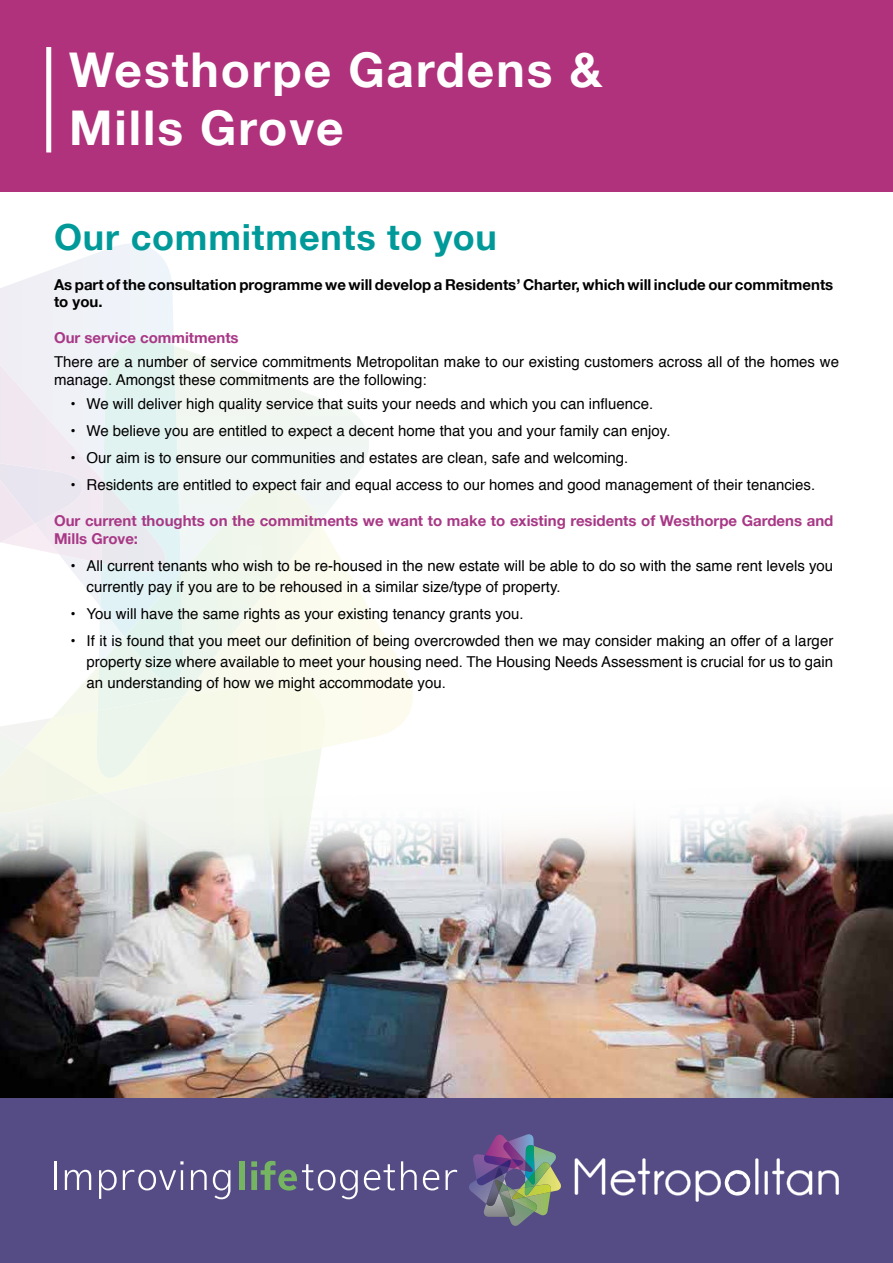
<style>
.page{position:relative;width:893px;height:1263px;background:#fff}
.page>*{position:absolute;margin:0;border:0;box-sizing:border-box;transform-origin:0 0}
.t1{font:700 47.85px/57.4px "Helvetica 75";letter-spacing:.04em;color:#fff}
.t2{font:700 36px "Helvetica 75";letter-spacing:.02em;color:#00999a}
.t3{font:15px/20.9px "Helvetica";color:#000}
.t4{font:700 15px/18px "Helvetica 75";color:#a83886}
.t5{font:700 15px/17.7px "Helvetica 75";color:#000}
</style>
<div class="page">
<div style="left:0;top:0;width:893px;height:192px;background:#b0317c"></div>
<div style="left:0;top:1097px;width:893px;height:166px;background:#554c85"></div>
<div style="left:46px;top:47px;width:5px;height:105px;background:#fff"></div>
<svg style="left:575px;top:1158px;width:30px;height:37px"></svg>
<hr style="left:755px;top:1158px;width:4px;height:37px;background:#a6a2bf;border-radius:2px">
<hr style="left:755px;top:1158px;width:3px;height:37px;background:#fff">
<svg style="left:764px;top:1171px;width:4px;height:24px"></svg>
<hr style="left:765px;top:1171px;width:3px;height:24px;background:#fff">
<svg style="left:772px;top:1158px;width:40px;height:37px"></svg>
<svg style="left:818px;top:1170px;width:21px;height:25px"></svg>
<svg style="left:611px;top:1158px;width:139px;height:44px"></svg>
<img style="left:550px;top:1178px;width:11px;height:14px">
<img style="left:469px;top:1180px;width:14px;height:21px">
<img style="left:483px;top:1185px;width:16px;height:32px">
<img style="left:486px;top:1185px;width:13px;height:21px">
<img style="left:509px;top:1215px;width:21px;height:11px">
<img style="left:499px;top:1199px;width:17px;height:18px">
<img style="left:534px;top:1146px;width:23px;height:36px">
<img style="left:535px;top:1162px;width:15px;height:22px">
<img style="left:486px;top:1134px;width:21px;height:20px">
<img style="left:473px;top:1154px;width:29px;height:25px">
<img style="left:477px;top:1165px;width:17px;height:20px">
<img style="left:483px;top:1155px;width:19px;height:13px">
<img style="left:510px;top:1134px;width:24px;height:11px">
<img style="left:526px;top:1145px;width:8px;height:14px">
<img style="left:502px;top:1141px;width:24px;height:18px">
<img style="left:513px;top:1197px;width:37px;height:18px">
<img style="left:535px;top:1184px;width:16px;height:13px">
<img style="left:508px;top:1189px;width:30px;height:22px">
<svg style="left:494px;top:1159px;width:41px;height:40px"></svg>
<hr style="left:54px;top:1161px;width:2px;height:29px;background:#fff">
<svg style="left:65px;top:1170px;width:26px;height:20px"></svg>
<svg style="left:99px;top:1170px;width:18px;height:29px"></svg>
<svg style="left:123px;top:1170px;width:53px;height:20px"></svg>
<svg style="left:180px;top:1161px;width:4px;height:3px"></svg>
<hr style="left:181px;top:1170px;width:2px;height:20px;background:#fff">
<svg style="left:191px;top:1170px;width:16px;height:20px"></svg>
<svg style="left:213px;top:1170px;width:17px;height:29px"></svg>
<div style="left:240px;top:1161px;width:5px;height:29px;background:#75b561"></div>
<svg style="left:251px;top:1161px;width:107px;height:38px"></svg>
<svg style="left:364px;top:1164px;width:31px;height:26px"></svg>
<svg style="left:401px;top:1161px;width:16px;height:29px"></svg>
<svg style="left:423px;top:1170px;width:16px;height:20px"></svg>
<svg style="left:446px;top:1170px;width:11px;height:20px"></svg>
<img style="left:98px;top:487px;width:222px;height:194px">
<img style="left:100px;top:339px;width:81px;height:298px">
<img style="left:124px;top:573px;width:60px;height:108px">
<div style="left:0;top:350px;width:103px;height:213px;background:#f0eef5"></div>
<img style="left:101px;top:480px;width:71px;height:91px">
<div style="left:0;top:463px;width:92px;height:61px;background:#eae6f0"></div>
<div style="left:0;top:728px;width:211px;height:59px;background:#f7f9e9"></div>
<div style="left:0;top:748px;width:100px;height:39px;background:#f2f5e9"></div>
<img style="left:96px;top:696px;width:88px;height:82px">
<img style="left:0;top:787px;width:893px;height:310px">
<h1 class="t1" style="left:69px;top:41px;width:535px">Westhorpe Gardens &amp;<br>Mills Grove</h1>
<h2 class="t2" style="left:54px;top:214px;width:444px">Our commitments to you</h2>
<p class="t5" style="left:54px;top:275px;width:781px">As part of the consultation programme we will develop a Residents’ Charter, which will include our commitments to you.</p>
<p class="t4" style="left:54px;top:328px;width:186px">Our service commitments</p>
<p class="t3" style="left:54px;top:353px;width:786px;line-height:17.7px">There are a number of service commitments Metropolitan make to our existing customers across all of the homes we manage. Amongst these commitments are the following:</p>
<p class="t3" style="left:70px;top:394px;width:584px">• We will deliver high quality service that suits your needs and which you can influence.</p>
<p class="t3" style="left:70px;top:421px;width:602px">• We believe you are entitled to expect a decent home that you and your family can enjoy.</p>
<p class="t3" style="left:70px;top:448px;width:560px">• Our aim is to ensure our communities and estates are clean, safe and welcoming.</p>
<p class="t3" style="left:70px;top:475px;width:746px">• Residents are entitled to expect fair and equal access to our homes and good management of their tenancies.</p>
<p class="t4" style="left:54px;top:511px;width:781px">Our current thoughts on the commitments we want to make to existing residents of Westhorpe Gardens and<br>Mills Grove:</p>
<p class="t3" style="left:87px;top:556px;width:748px;text-indent:-16px">• All current tenants who wish to be re-housed in the new estate will be able to do so with the same rent levels you currently pay if you are to be rehoused in a similar size/type of property.</p>
<p class="t3" style="left:70px;top:604px;width:455px">• You will have the same rights as your existing tenancy grants you.</p>
<p class="t3" style="left:87px;top:631px;width:748px;text-align:justify;text-indent:-16px">• If it is found that you meet our definition of being overcrowded then we may consider making an offer of a larger property size where available to meet your housing need. The Housing Needs Assessment is crucial for us to gain an understanding of how we might accommodate you.</p>
</div>
